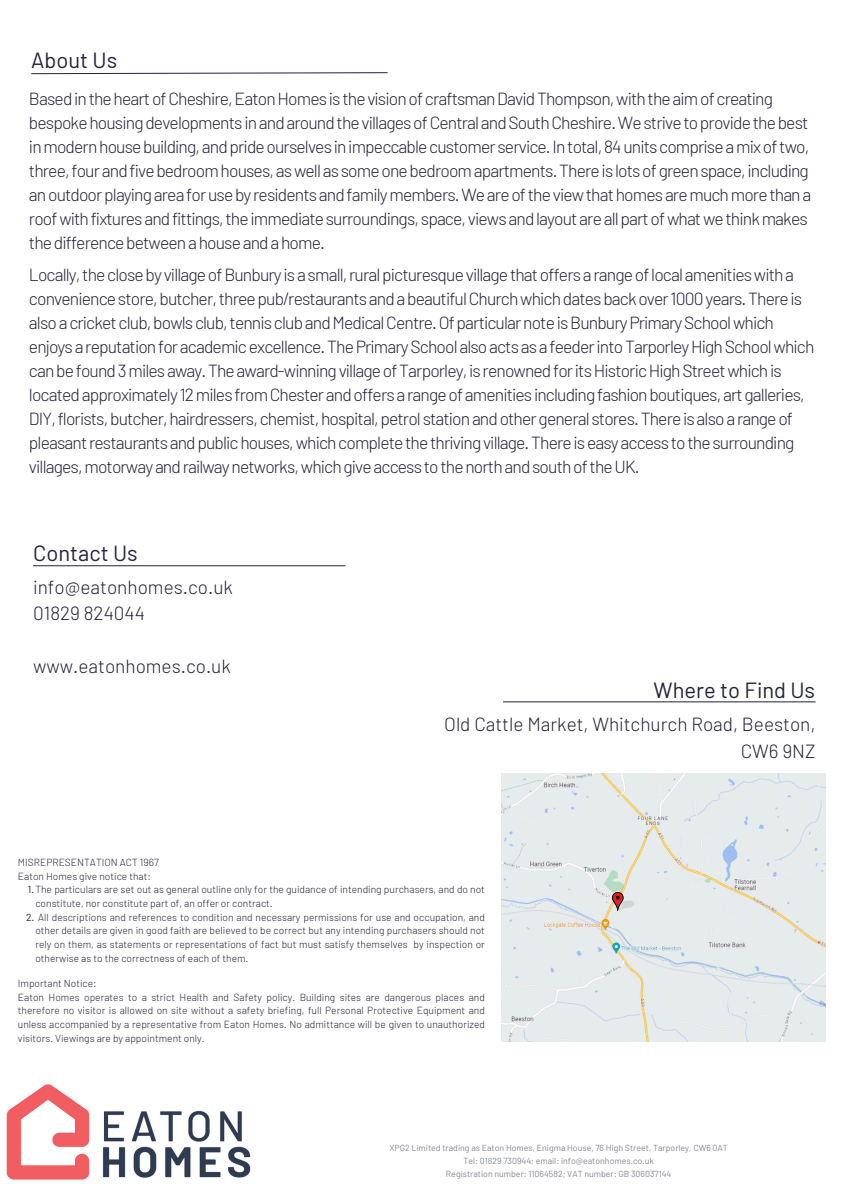
<style>
.page{position:relative;width:842px;height:1191px;background:#fff}
.page>*{position:absolute;margin:0;border:0;box-sizing:border-box;transform-origin:0 0}
.t1{font:21.9px "Barlow";color:#22223b}
.t2{font:300 19px/26.3px "Barlow";color:#22223b}
.t3{font:300 17.5px/24px "Barlow";letter-spacing:-.05em;color:#22223b}
.t4{font:300 10.2px/13.7px "Barlow";color:#22223b}
.t5{font:8.8px "Barlow";color:#808794}
.s1{font-weight:400}
</style>
<div class="page">
<hr style="left:33px;top:565px;width:312px;height:1px;background:#22223b">
<hr style="left:503px;top:701px;width:312px;height:1px;background:#22223b">
<img style="left:502px;top:773px;width:323px;height:268px">
<svg style="left:612px;top:892px;width:23px;height:18px"></svg>
<img style="left:6px;top:1084px;width:245px;height:96px">
<svg style="left:31px;top:72px;width:357px;height:2px"></svg>
<p class="t1" style="left:31px;top:46px;width:87px">About Us</p>
<p class="t3" style="left:29px;top:86px;width:784px">BasedintheheartofCheshire,EatonHomesisthevisionofcraftsmanDavidThompson,withtheaimofcreating bespokehousingdevelopmentsinandaroundthevillagesofCentralandSouthCheshire.Westrivetoprovidethebest inmodernhousebuilding,andprideourselvesinimpeccablecustomerservice.Intotal,84unitscompriseamixoftwo, three,fourandfivebedroomhouses,aswellassomeonebedroomapartments.Thereislotsofgreenspace,including anoutdoorplayingareaforusebyresidentsandfamilymembers.Weareoftheviewthathomesaremuchmorethana roofwithfixturesandfittings,theimmediatesurroundings,space,viewsandlayoutareallpartofwhatwethinkmakes thedifferencebetweenahouseandahome.</p>
<p class="t3" style="left:29px;top:262px;width:787px">Locally,theclosebyvillageofBunburyisasmall,ruralpicturesquevillagethatoffersarangeoflocalamenitieswitha conveniencestore,butcher,threepub/restaurantsandabeautifulChurchwhichdatesbackover1000years.Thereis alsoacricketclub,bowlsclub,tennisclubandMedicalCentre.OfparticularnoteisBunburyPrimarySchoolwhich enjoysareputationforacademicexcellence.ThePrimarySchoolalsoactsasafeederintoTarporleyHighSchoolwhich canbefound3milesaway.Theaward-winningvillageofTarporley,isrenownedforitsHistoricHighStreetwhichis locatedapproximately12milesfromChesterandoffersarangeofamenitiesincludingfashionboutiques,artgalleries, DIY,florists,butcher,hairdressers,chemist,hospital,petrolstationandothergeneralstores.Thereisalsoarangeof pleasantrestaurantsandpublichouses,whichcompletethethrivingvillage.Thereiseasyaccesstothesurrounding villages,motorwayandrailwaynetworks,whichgiveaccesstothenorthandsouthoftheUK.</p>
<h1 class="t1" style="left:33px;top:539px;width:106px">Contact Us</h1>
<h1 class="t2" style="left:33px;top:572px;width:201px">info@eatonhomes.co.uk<br>01829 824044</h1>
<h2 class="t2" style="left:33px;top:651px;width:199px">www.eatonhomes.co.uk</h2>
<h2 class="t1" style="left:654px;top:676px;width:163px">Where to Find Us</h2>
<h1 class="t2" style="left:444px;top:710px;width:373px;text-align:right">Old Cattle Market, Whitchurch Road, Beeston,<br>CW6 9NZ</h1>
<p class="t4" style="left:18px;top:855px;width:142px">MISREPRESENTATION ACT 1967<br>Eaton Homes give notice that:</p>
<h3 class="t4" style="left:35px;top:882px;width:451px;text-indent:-7px"><span class="s1">1.</span>The particulars are set out as general outline only for the guidance of intending purchasers, and do not constitute, nor constitute part of, an offer or contract.</h3>
<h3 class="t4" style="left:35px;top:909px;width:451px;text-align:justify;text-indent:-9px"><span class="s1">2.</span> All descriptions and references to condition and necessary permissions for use and occupation, and other details are given in good faith are believed to be correct but any intending purchasers should not rely on them, as statements or representations of fact but must satisfy themselves by inspection or otherwise as to the correctness of each of them.</h3>
<p class="t4" style="left:18px;top:976px;width:469px">Important Notice:<br>Eaton Homes operates to a strict Health and Safety policy. Building sites are dangerous places and therefore no visitor is allowed on site without a safety briefing, full Personal Protective Equipment and unless accompanied by a representative from Eaton Homes. No admittance will be given to unauthorized visitors. Viewings are by appointment only.</p>
<h2 class="t5" style="left:389px;top:1142px;width:340px">XPG2 Limited trading as Eaton Homes, Enigma House, 76 High Street, Tarporley, CW6 0AT</h2>
<h3 class="t5" style="left:463px;top:1155px;width:192px">Tel: 01829 730944; email: info@eatonhomes.co.uk</h3>
<p class="t5" style="left:446px;top:1168px;width:227px">Registration number: 11064582; VAT number: GB 306037144</p>
</div>
